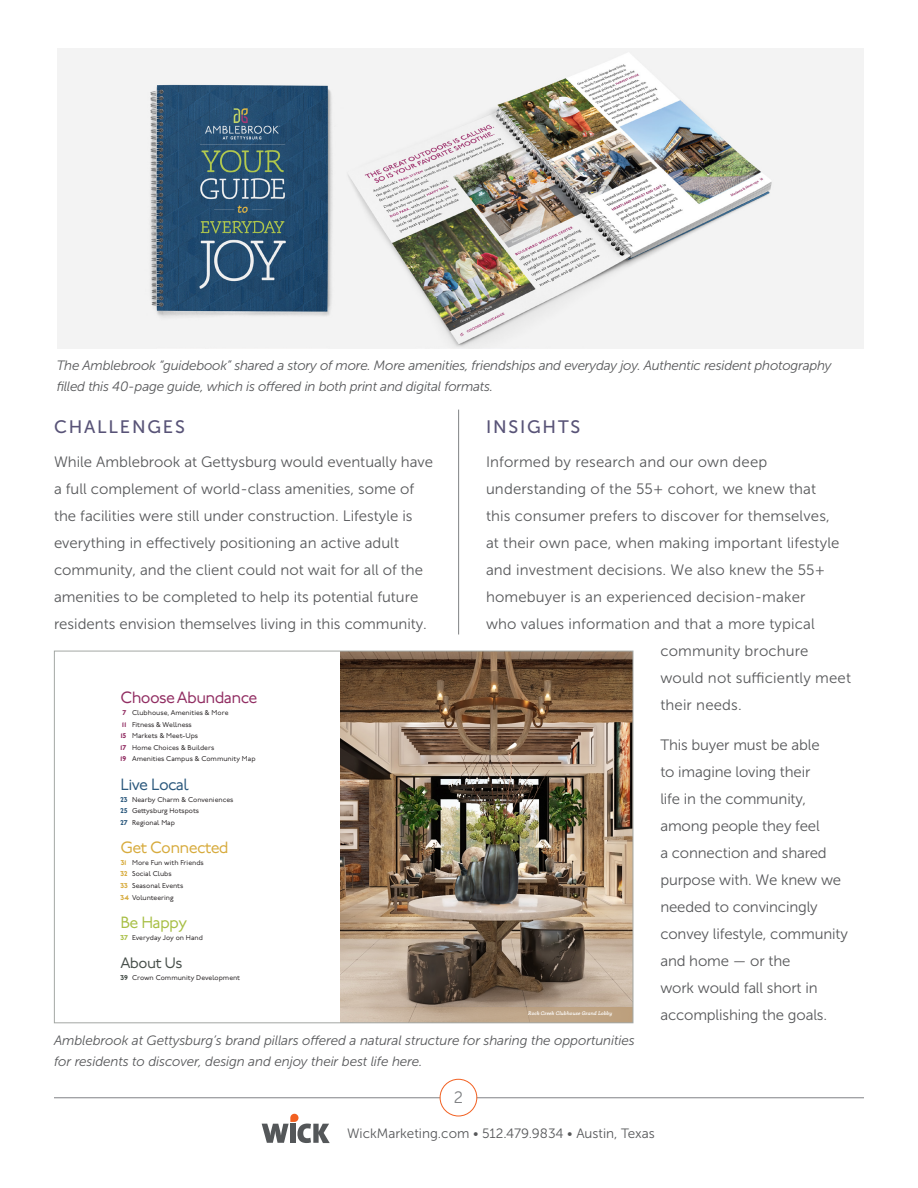
<style>
.page{position:relative;width:918px;height:1188px;background:#fff}
.page>*{position:absolute;margin:0;border:0;box-sizing:border-box;transform-origin:0 0}
.t1{font:18px "Museo Sans 500";letter-spacing:.1em;color:#585377}
.t2{font:16.5px "Museo Sans 300";color:#808285}
.t3{font:16.2px "P22 Underground";letter-spacing:-.04em;color:#912d62}
.t4{font:16.2px "P22 Underground";letter-spacing:-.04em;color:#d7ab3d}
.t5{font:16.2px "P22 Underground";letter-spacing:-.04em;color:#2c597d}
.t6{font:16.2px "P22 Underground";letter-spacing:-.04em;color:#a8bf45}
.t7{font:15.15px "P22 Underground";letter-spacing:-.04em;color:#474f4a}
.t8{font:15px/27px "Museo Sans 300";color:#57585a}
.t9{font:italic 13.5px/21px "Museo Sans 300";letter-spacing:-.02em;color:#57585a}
.t10{font:13.5px "Museo Sans 300";color:#57585a}
.t11{font:6.9px/11.6px "P22 Underground";color:#231f20}
.t12{font:italic 600 5.25px "Phoreus Cherokee";color:#fff}
.s1{font-weight:800;color:#912d62}
.s2{font-weight:800;color:#2c597d}
.s3{font-weight:800;color:#d7ab3d}
.s4{font-weight:800;color:#a8bf45}
.s5{font-weight:800;color:#474f4a}
</style>
<div class="page">
<div style="left:57px;top:49px;width:807px;height:300px;background:#f3f3f3"></div>
<img style="left:150px;top:53px;width:622px;height:294px">
<hr style="left:54px;top:1097px;width:810px;height:1px;background:#808285">
<div style="left:440px;top:1079px;width:37px;height:37px;background:#fff;border-radius:50%"></div>
<div style="left:440px;top:1079px;width:37px;height:37px;border:1px solid #f26021;border-radius:50%"></div>
<hr style="left:458px;top:410px;width:1px;height:224px;background:#808285">
<img style="left:340px;top:653px;width:291px;height:368px">
<svg style="left:343px;top:1007px;width:288px;height:14px;background:#c2ab91"></svg>
<svg style="left:262px;top:1114px;width:68px;height:29px"></svg>
<p class="t9" style="left:57px;top:355px;width:776px">The Amblebrook “guidebook” shared a story of more. More amenities, friendships and everyday joy. Authentic resident photography filled this 40-page guide, which is offered in both print and digital formats.</p>
<p class="t1" style="left:54px;top:417px;width:132px">CHALLENGES</p>
<p class="t8" style="left:54px;top:448px;width:381px">While Amblebrook at Gettysburg would eventually have a full complement of world-class amenities, some of the facilities were still under construction. Lifestyle is everything in effectively positioning an active adult community, and the client could not wait for all of the amenities to be completed to help its potential future residents envision themselves living in this community.</p>
<p class="t3" style="left:120px;top:689px;width:138px">Choose Abundance</p>
<p class="t11" style="left:121px;top:707px;width:137px"><span class="s1">7</span> Clubhouse, Amenities &amp; More<br><span class="s1">11</span> Fitness &amp; Wellness<br><span class="s1">15</span> Markets &amp; Meet-Ups<br><span class="s1">17</span> Home Choices &amp; Builders<br><span class="s1">19</span> Amenities Campus &amp; Community Map</p>
<p class="t5" style="left:120px;top:775px;width:70px">Live Local</p>
<p class="t11" style="left:120px;top:794px;width:114px"><span class="s2">23</span> Nearby Charm &amp; Conveniences<br><span class="s2">25</span> Gettysburg Hotspots<br><span class="s2">27</span> Regional Map</p>
<p class="t4" style="left:120px;top:839px;width:110px">Get Connected</p>
<p class="t11" style="left:120px;top:857px;width:85px"><span class="s3">31</span> More Fun with Friends<br><span class="s3">32</span> Social Clubs<br><span class="s3">33</span> Seasonal Events<br><span class="s3">34</span> Volunteering</p>
<p class="t6" style="left:120px;top:914px;width:68px">Be Happy</p>
<p class="t11" style="left:120px;top:932px;width:84px"><span class="s4">37</span> Everyday Joy on Hand</p>
<p class="t7" style="left:120px;top:955px;width:64px">About Us</p>
<p class="t11" style="left:120px;top:972px;width:121px"><span class="s5">39</span> Crown Community Development</p>
<p class="t1" style="left:486px;top:417px;width:96px">INSIGHTS</p>
<p class="t8" style="left:486px;top:448px;width:283px">Informed by research and our own deep</p>
<p class="t8" style="left:486px;top:475px;width:332px">understanding of the 55+ cohort, we knew that</p>
<p class="t8" style="left:486px;top:502px;width:345px">this consumer prefers to discover for themselves,</p>
<p class="t8" style="left:486px;top:529px;width:355px">at their own pace, when making important lifestyle</p>
<p class="t8" style="left:486px;top:556px;width:341px">and investment decisions. We also knew the 55+</p>
<p class="t8" style="left:486px;top:583px;width:321px">homebuyer is an experienced decision-maker</p>
<p class="t8" style="left:486px;top:610px;width:330px">who values information and that a more typical</p>
<p class="t8" style="left:660px;top:637px;width:150px">community brochure</p>
<p class="t8" style="left:660px;top:664px;width:192px">would not sufficiently meet</p>
<p class="t8" style="left:660px;top:691px;width:83px">their needs.</p>
<p class="t8" style="left:660px;top:732px;width:189px">This buyer must be able<br>to imagine loving their<br>life in the community, among people they feel<br>a connection and shared purpose with. We knew we needed to convincingly convey lifestyle, community and home — or the<br>work would fall short in accomplishing the goals.</p>
<p class="t12" style="left:528px;top:1010px;width:86px">Rock Creek Clubhouse Grand Lobby</p>
<p class="t9" style="left:54px;top:1030px;width:582px">Amblebrook at Gettysburg’s brand pillars offered a natural structure for sharing the opportunities for residents to discover, design and enjoy their best life here.</p>
<p class="t2" style="left:454px;top:1088px;width:11px">2</p>
<p class="t10" style="left:347px;top:1126px;width:309px">WickMarketing.com • 512.479.9834 • Austin, Texas</p>
</div>
